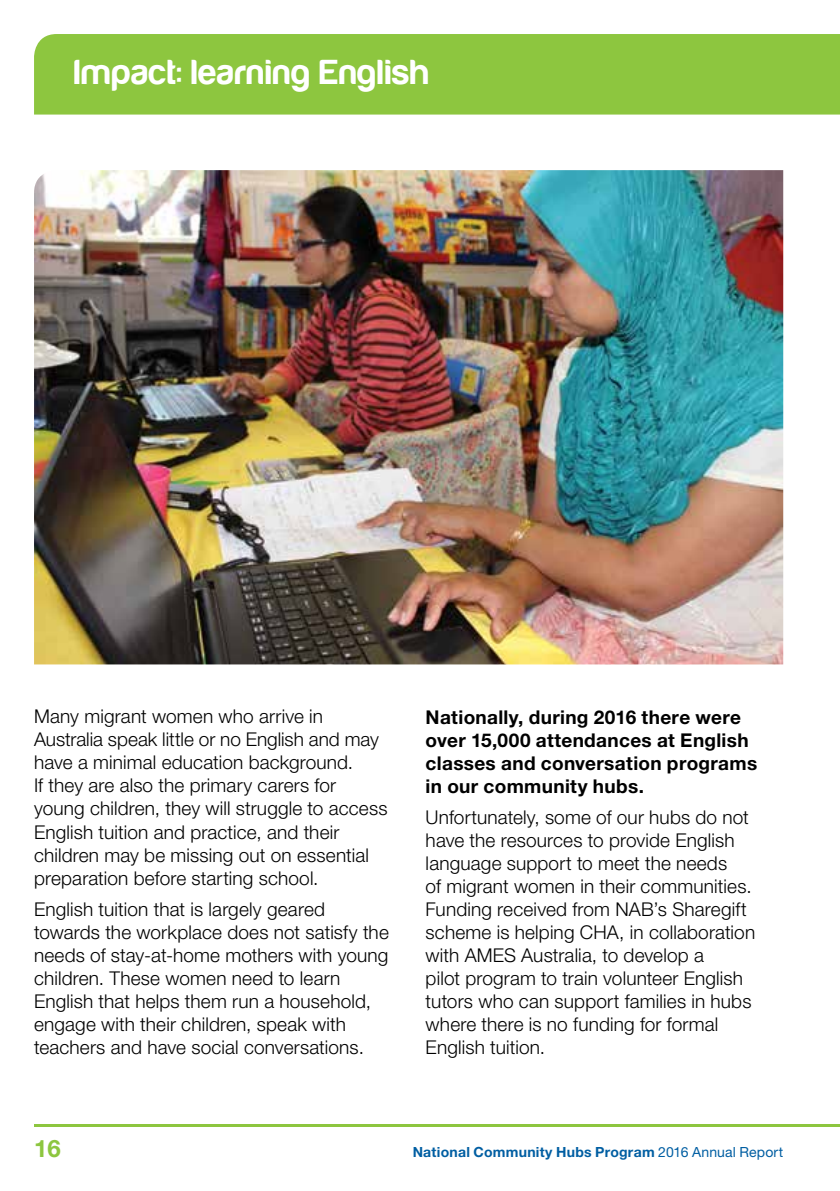
<style>
.page{position:relative;width:840px;height:1191px;background:#fff}
.page>*{position:absolute;margin:0;border:0;box-sizing:border-box;transform-origin:0 0}
.t1{font:36px "Harabara";letter-spacing:.04em;color:#fff}
.t2{font:700 24px "Helvetica Neue LT Std";color:#8dc63f}
.t3{font:300 19px/23px "Helvetica Neue LT Std";letter-spacing:.01em;color:#000}
.t4{font:700 19px/23px "Helvetica Neue LT Std";letter-spacing:.015em;color:#000}
.t5{font:700 14px "Helvetica Neue LT Std";letter-spacing:.015em;color:#005ea2}
.s1{font-weight:400}
</style>
<div class="page">
<div style="left:34px;top:34px;width:805px;height:81px;background:#8dc63f"></div>
<svg style="left:839px;top:34px;width:1px;height:81px"></svg>
<hr style="left:34px;top:1125px;width:805px;height:2px;background:#8dc63f">
<img style="left:34px;top:170px;width:748px;height:494px">
<h1 class="t1" style="left:74px;top:54px;width:356px">Impact: learning English</h1>
<p class="t3" style="left:34px;top:704px;width:355px">Many migrant women who arrive in Australia speak little or no English and may have a minimal education background.<br>If they are also the primary carers for young children, they will struggle to access English tuition and practice, and their children may be missing out on essential preparation before starting school.</p>
<p class="t3" style="left:34px;top:897px;width:356px">English tuition that is largely geared towards the workplace does not satisfy the needs of stay-at-home mothers with young children. These women need to learn English that helps them run a household, engage with their children, speak with teachers and have social conversations.</p>
<p class="t4" style="left:425px;top:705px;width:333px">Nationally, during 2016 there were over 15,000 attendances at English classes and conversation programs in our community hubs.</p>
<p class="t3" style="left:425px;top:805px;width:331px">Unfortunately, some of our hubs do not have the resources to provide English language support to meet the needs<br>of migrant women in their communities.<br>Funding received from NAB’s Sharegift scheme is helping CHA, in collaboration with AMES Australia, to develop a<br>pilot program to train volunteer English tutors who can support families in hubs where there is no funding for formal English tuition.</p>
<p class="t2" style="left:34px;top:1133px;width:28px">16</p>
<p class="t5" style="left:412px;top:1143px;width:372px">National Community Hubs Program <span class="s1">2016 Annual Report</span></p>
</div>
